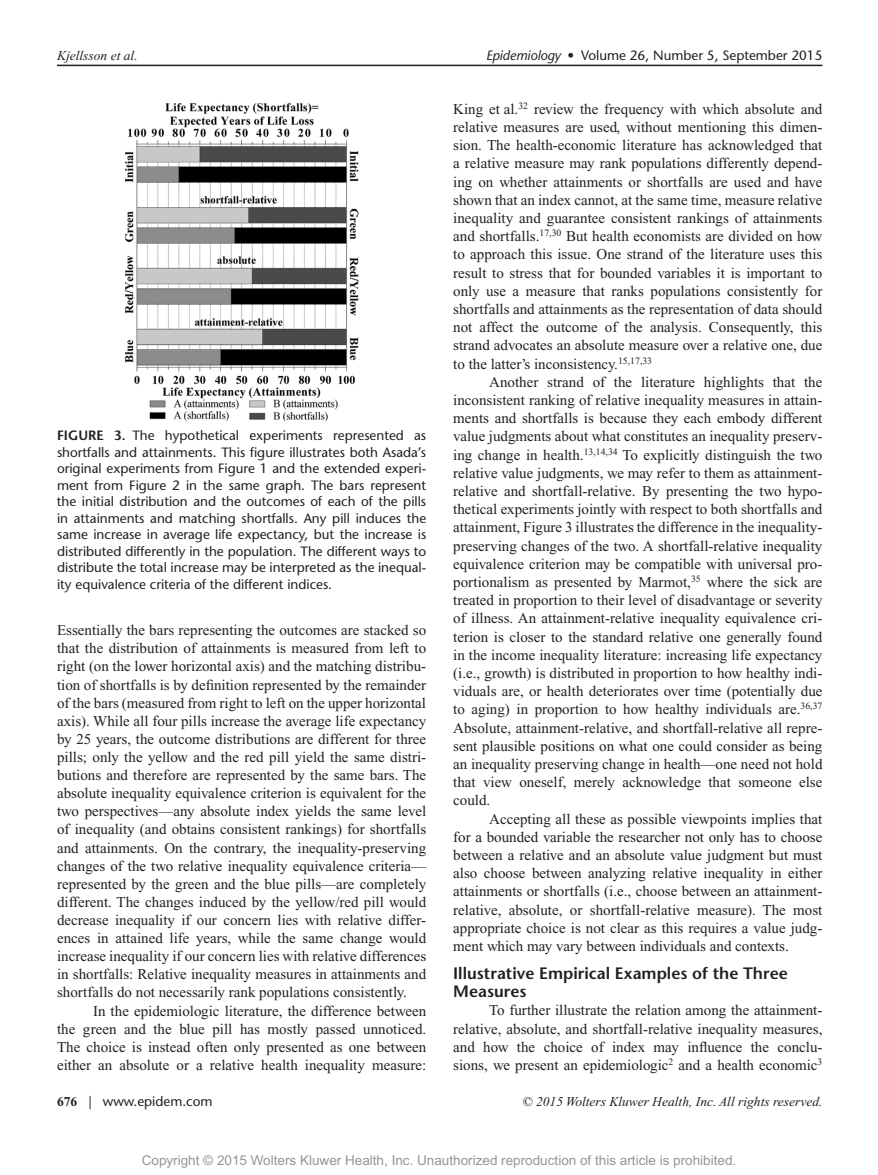
<style>
.page{position:relative;width:878px;height:1175px;background:#fff}
.page>*{position:absolute;margin:0;border:0;box-sizing:border-box;transform-origin:0 0}
.t1{font:600 16.5px/18.1px "Stone Sans Std";color:#231f20}
.t2{font:15px/18.1px "Times New Roman";color:#231f20;text-align:justify}
.t3{font:500 13.5px/16.5px "Stone Sans Std";color:#231f20;text-align:justify}
.t4{font:13.5px "Arial MT Std";color:#939598}
.t5{font:italic 13.5px "Times New Roman";color:#231f20}
.s1{font-style:italic}
.s2{font-weight:600}
.s3{font-family:"Times New Roman";font-weight:700}
</style>
<div class="page">
<hr style="left:57px;top:65px;width:765px;height:1px;background:#231f20">
<img style="left:125px;top:103px;width:233px;height:318px">
<p class="t5" style="left:57px;top:48px;width:82px">Kjellsson et al.</p>
<p class="t3" style="left:486px;top:47px;width:338px"><span class="s1">Epidemiology</span> • Volume 26, Number 5, September 2015</p>
<p class="t3" style="left:57px;top:427px;width:371px"><span class="s2">FIGURE 3.</span> The hypothetical experiments represented as shortfalls and attainments. This figure illustrates both Asada’s original experiments from Figure 1 and the extended experi&shy;ment from Figure 2 in the same graph. The bars represent the initial distribution and the outcomes of each of the pills in attainments and matching shortfalls. Any pill induces the same increase in average life expectancy, but the increase is distributed differently in the population. The different ways to distribute the total increase may be interpreted as the inequal&shy;ity equivalence criteria of the different indices.</p>
<p class="t2" style="left:57px;top:621px;width:371px">Essentially the bars representing the outcomes are stacked so that the distribution of attainments is measured from left to right (on the lower horizontal axis) and the matching distribu&shy;tion of shortfalls is by definition represented by the remainder of the bars (measured from right to left on the upper horizontal axis). While all four pills increase the average life expectancy by 25 years, the outcome distributions are different for three pills; only the yellow and the red pill yield the same distri&shy;butions and therefore are represented by the same bars. The absolute inequality equivalence criterion is equivalent for the two perspectives—any absolute index yields the same level of inequality (and obtains consistent rankings) for shortfalls and attainments. On the contrary, the inequality-preserving changes of the two relative inequality equivalence criteria— represented by the green and the blue pills—are completely different. The changes induced by the yellow/red pill would decrease inequality if our concern lies with relative differ&shy;ences in attained life years, while the same change would increase inequality if our concern lies with relative differences in shortfalls: Relative inequality measures in attainments and shortfalls do not necessarily rank populations consistently.</p>
<p class="t2" style="left:57px;top:1001px;width:371px;text-indent:36px">In the epidemiologic literature, the difference between the green and the blue pill has mostly passed unnoticed.<br>The choice is instead often only presented as one between either an absolute or a relative health inequality measure:</p>
<p class="t2" style="left:453px;top:100px;width:371px">King et al.<sup>32</sup> review the frequency with which absolute and relative measures are used, without mentioning this dimen&shy;sion. The health-economic literature has acknowledged that a relative measure may rank populations differently depend&shy;ing on whether attainments or shortfalls are used and have shown that an index cannot, at the same time, measure relative inequality and guarantee consistent rankings of attainments and shortfalls.<sup>17,30</sup> But health economists are divided on how to approach this issue. One strand of the literature uses this result to stress that for bounded variables it is important to only use a measure that ranks populations consistently for shortfalls and attainments as the representation of data should not affect the outcome of the analysis. Consequently, this strand advocates an absolute measure over a relative one, due to the latter’s inconsistency.<sup>15,17,33</sup></p>
<p class="t2" style="left:453px;top:373px;width:371px;text-indent:36px">Another strand of the literature highlights that the inconsistent ranking of relative inequality measures in attain&shy;ments and shortfalls is because they each embody different value judgments about what constitutes an inequality preserv&shy;ing change in health.<sup>13,14,34</sup> To explicitly distinguish the two relative value judgments, we may refer to them as attainment&shy;relative and shortfall-relative. By presenting the two hypo&shy;thetical experiments jointly with respect to both shortfalls and attainment, Figure 3 illustrates the difference in the inequality&shy;preserving changes of the two. A shortfall-relative inequality equivalence criterion may be compatible with universal pro&shy;portionalism as presented by Marmot,<sup>35</sup> where the sick are treated in proportion to their level of disadvantage or severity of illness. An attainment-relative inequality equivalence cri&shy;terion is closer to the standard relative one generally found in the income inequality literature: increasing life expectancy (i.e., growth) is distributed in proportion to how healthy indi&shy;viduals are, or health deteriorates over time (potentially due to aging) in proportion to how healthy individuals are.<sup>36,37<br></sup>Absolute, attainment-relative, and shortfall-relative all repre&shy;sent plausible positions on what one could consider as being an inequality preserving change in health—one need not hold that view oneself, merely acknowledge that someone else could.</p>
<p class="t2" style="left:453px;top:809px;width:371px;text-indent:36px">Accepting all these as possible viewpoints implies that for a bounded variable the researcher not only has to choose between a relative and an absolute value judgment but must also choose between analyzing relative inequality in either attainments or shortfalls (i.e., choose between an attainment&shy;relative, absolute, or shortfall-relative measure). The most appropriate choice is not clear as this requires a value judg&shy;ment which may vary between individuals and contexts.</p>
<p class="t1" style="left:453px;top:964px;width:336px">Illustrative Empirical Examples of the Three<br>Measures</p>
<p class="t2" style="left:453px;top:1001px;width:371px;text-indent:36px">To further illustrate the relation among the attainment&shy;relative, absolute, and shortfall-relative inequality measures, and how the choice of index may influence the conclu&shy;sions, we present an epidemiologic<sup>2</sup> and a health economic<sup>3</sup></p>
<p class="t3" style="left:57px;top:1093px;width:157px"><span class="s3">676</span> | www.epidem.com</p>
<p class="t5" style="left:522px;top:1094px;width:301px">© 2015 Wolters Kluwer Health, Inc. All rights reserved.</p>
<p class="t4" style="left:142px;top:1152px;width:596px">Copyright © 2015 Wolters Kluwer Health, Inc. Unauthorized reproduction of this article is prohibited.</p>
</div>
